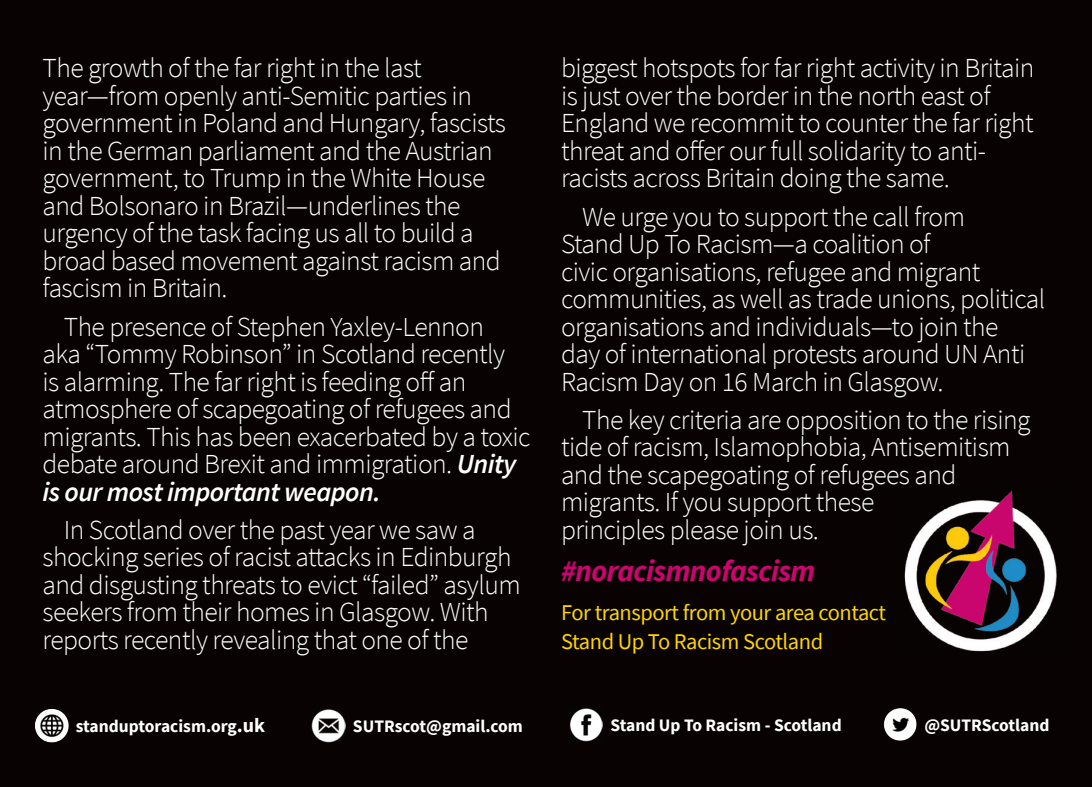
<style>
.page{position:relative;width:1092px;height:787px;background:#fff}
.page>*{position:absolute;margin:0;border:0;box-sizing:border-box;transform-origin:0 0}
.t1{font:italic 700 30px "Source Sans Pro";letter-spacing:-.02em;color:#c9056e}
.t2{font:300 27.5px/27.5px "Source Sans Pro";letter-spacing:-.02em;color:#fff}
.t3{font:22.5px/29px "Source Sans Pro";letter-spacing:-.02em;color:#fed503}
.t4{font:700 17.5px "Source Sans Pro";color:#fff}
.s1{font-weight:600;font-style:italic}
.s2{font-size:20px}
</style>
<div class="page">
<div style="left:0;top:0;width:1091px;height:787px;background:#080302"></div>
<img style="left:35px;top:709px;width:16px;height:32px">
<img style="left:883px;top:708px;width:19px;height:32px">
<img style="left:311px;top:709px;width:34px;height:33px">
<img style="left:570px;top:708px;width:33px;height:33px">
<img style="left:904px;top:490px;width:153px;height:162px">
<p class="t2" style="left:43px;top:54px;width:465px">The growth of the far right in the last year—from openly anti-Semitic parties in government in Poland and Hungary, fascists in the German parliament and the Austrian government, to Trump in the White House and Bolsonaro in Brazil—underlines the urgency of the task facing us all to build a broad based movement against racism and fascism in Britain.</p>
<p class="t2" style="left:43px;top:313px;width:489px;text-indent:21px">The presence of Stephen Yaxley-Lennon<br>aka “Tommy Robinson” in Scotland recently<br>is alarming. The far right is feeding off an atmosphere of scapegoating of refugees and migrants. This has been exacerbated by a toxic debate around Brexit and immigration. <span class="s1">Unity is our most important weapon.</span></p>
<p class="t2" style="left:43px;top:516px;width:479px;text-indent:21px">In Scotland over the past year we saw a shocking series of racist attacks in Edinburgh and disgusting threats to evict “failed” asylum seekers from their homes in Glasgow. With reports recently revealing that one of the</p>
<p class="t2" style="left:561px;top:54px;width:475px">biggest hotspots for far right activity in Britain is just over the border in the north east of England we recommit to counter the far right threat and offer our full solidarity to anti&shy;racists across Britain doing the same.</p>
<p class="t2" style="left:561px;top:203px;width:486px;text-indent:21px">We urge you to support the call from<br>Stand Up To Racism—a coalition of<br>civic organisations, refugee and migrant communities, as well as trade unions, political organisations and individuals—to join the<br>day of international protests around UN Anti Racism Day on 16 March in Glasgow.</p>
<p class="t2" style="left:561px;top:406px;width:471px;text-indent:21px">The key criteria are opposition to the rising tide of racism, Islamophobia, Antisemitism and the scapegoating of refugees and migrants. If you support these<br>principles please join us.</p>
<p class="t1" style="left:561px;top:550px;width:256px">#noracismnofascism</p>
<p class="t3" style="left:561px;top:598px;width:326px">For transport from your area contact<br>Stand Up To Racism Scotland</p>
<p class="t4" style="left:76px;top:714px;width:191px">standuptoracism.org<span class="s2">.uk</span></p>
<p class="t4" style="left:353px;top:714px;width:171px">SUTRscot@gmail.com</p>
<p class="t4" style="left:610px;top:713px;width:233px">Stand Up To Racism - Scotland</p>
<p class="t4" style="left:924px;top:713px;width:127px">@SUTRScotland</p>
</div>
